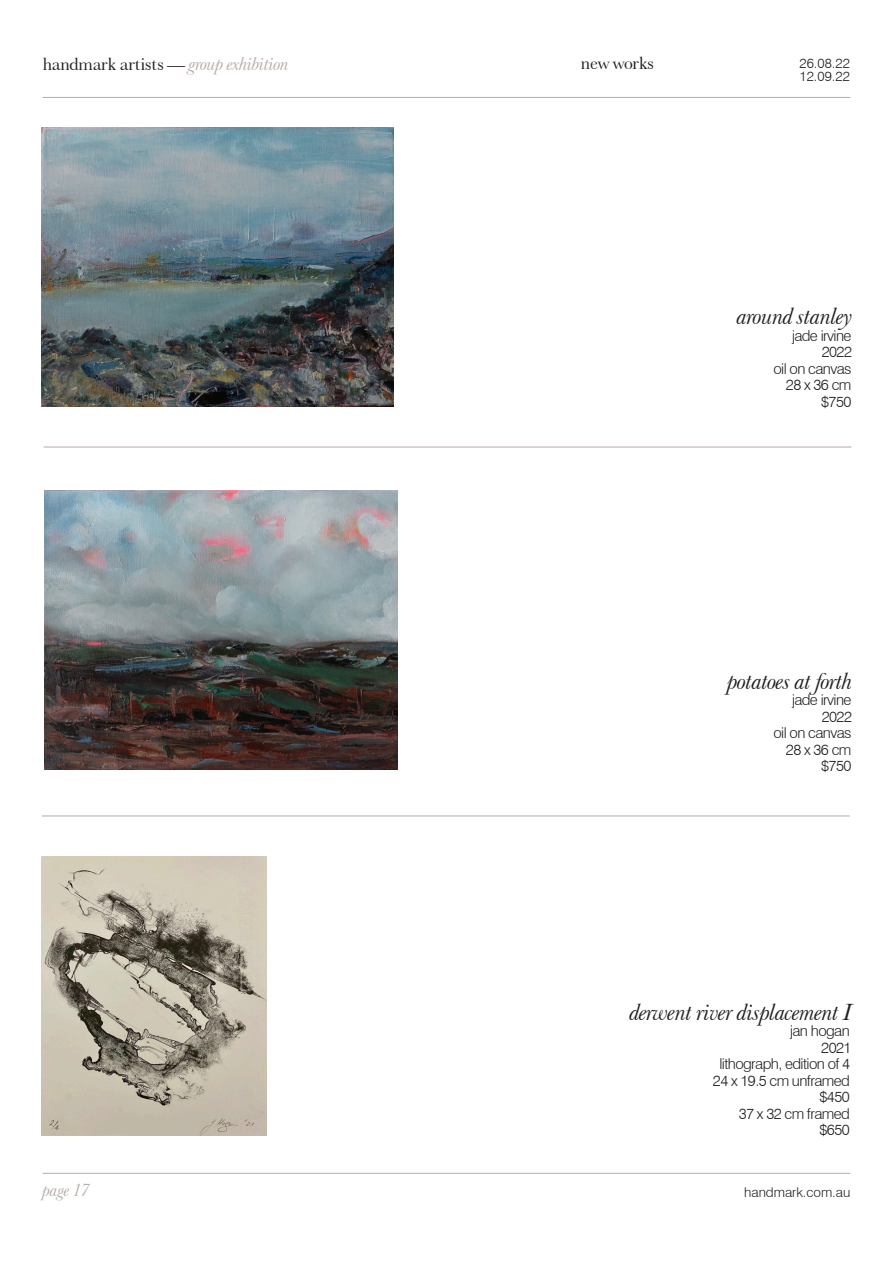
<style>
.page{position:relative;width:893px;height:1263px;background:#fff}
.page>*{position:absolute;margin:0;border:0;box-sizing:border-box;transform-origin:0 0}
.t1{font:italic 24px "Baskerville No 2 BT";letter-spacing:-.04em;color:#231f20}
.t2{font:18px "Baskerville No 2 BT";letter-spacing:-.04em;color:#231f20}
.t3{font:italic 18px "Baskerville No 2 BT";letter-spacing:-.04em;color:#b6aca7}
.PARAGRAPH{font:300 15px/16.5px "Swiss 721 BT";letter-spacing:-.04em;color:#231f20;text-align:right}
.t4{font:300 13.5px/13.5px "Swiss 721 BT";color:#231f20}
.s1{font-style:italic;font-size:18.75px;color:#b6aca7}
</style>
<div class="page">
<hr style="left:43px;top:97px;width:807px;height:1px;background:#b6aca7">
<hr style="left:43px;top:1173px;width:807px;height:1px;background:#b6aca7">
<hr style="left:44px;top:447px;width:807px;height:1px;background:#b6aca7">
<img style="left:44px;top:491px;width:354px;height:279px">
<hr style="left:42px;top:815px;width:808px;height:1px;background:#b6aca7">
<img style="left:42px;top:128px;width:351px;height:279px">
<img style="left:42px;top:856px;width:224px;height:279px">
<p class="t2" style="left:43px;top:52px;width:248px">handmark artists — <span class="s1">group exhibition</span></p>
<p class="t2" style="left:580px;top:52px;width:75px">new works</p>
<p class="t4" style="left:800px;top:56px;width:52px">26.08.22<br>12.09.22</p>
<p class="t1" style="left:737px;top:302px;width:118px">around stanley</p>
<p class="PARAGRAPH" style="left:792px;top:327px;width:61px">jade irvine</p>
<p class="PARAGRAPH" style="left:773px;top:344px;width:80px">2022<br>oil on canvas<br>28 x 36 cm $750</p>
<p class="t1" style="left:727px;top:666px;width:127px">potatoes at forth</p>
<p class="PARAGRAPH" style="left:792px;top:691px;width:61px">jade irvine</p>
<p class="PARAGRAPH" style="left:773px;top:708px;width:80px">2022<br>oil on canvas<br>28 x 36 cm $750</p>
<p class="t1" style="left:630px;top:997px;width:224px">derwent river displacement I</p>
<p class="PARAGRAPH" style="left:713px;top:1023px;width:140px">jan hogan<br>2021<br>lithograph, edition of 4<br>24 x 19.5 cm unframed $450<br>37 x 32 cm framed $650</p>
<p class="t3" style="left:43px;top:1179px;width:49px">page 17</p>
<p class="t4" style="left:744px;top:1185px;width:108px">handmark.com.au</p>
</div>
